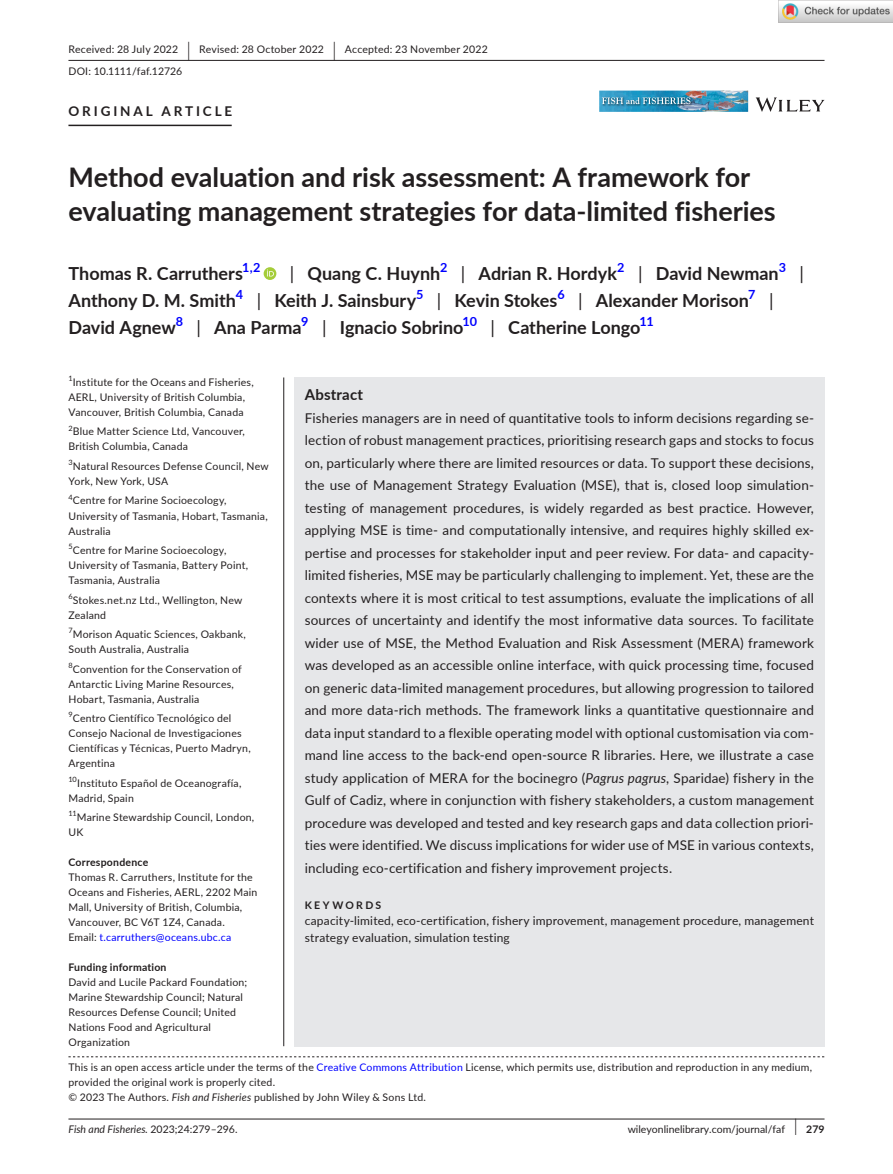
<style>
.page{position:relative;width:893px;height:1174px;background:#fff}
.page>*{position:absolute;margin:0;border:0;box-sizing:border-box;transform-origin:0 0}
.t1{font:700 27px/34.5px "Lato";color:#231f20}
.t2{font:700 18px "Lato";color:#231f20}
.t3{font:18px "Lato";color:#231f20}
.t4{font:700 15px "Lato";letter-spacing:.015em;color:#231f20}
.t5{font:13.5px/22.5px "Lato";letter-spacing:.01em;color:#231f20;text-align:justify}
.t6{font:700 13.5px "Lato";letter-spacing:.215em;color:#231f20}
.t7{font:700 12.6px "Lato";color:#00f}
.t8{font:12px/16.5px "Lato";letter-spacing:.015em;color:#231f20}
.t9{font:10.5px/15px "Lato";letter-spacing:.02em;color:#231f20}
.t10{font:10.5px "Lato";color:#231f20}
.t11{font:italic 10.5px "Lato";color:#231f20}
.t12{font:700 10.5px "Lato";letter-spacing:.02em;color:#231f20}
.t13{font:700 10.5px "Lato";letter-spacing:.22em;color:#231f20}
.t14{font:7.35px "Lato";color:#231f20}
.s1{font-size:19.65px}
.s2{font-weight:400}
.s3{color:#00f}
.s4{font-style:italic}
.s5{font-style:normal}
.s6{font-size:17.4px}
.s7{font-weight:700}
</style>
<div class="page">
<hr style="left:68px;top:1118px;width:756px;height:1px;background:#231f20">
<svg style="left:756px;top:97px;width:68px;height:15px"></svg>
<img style="left:599px;top:91px;width:149px;height:21px">
<img style="left:600px;top:96px;width:93px;height:11px">
<svg style="left:602px;top:97px;width:88px;height:7px"></svg>
<hr style="left:68px;top:60px;width:756px;height:1px;background:#231f20">
<hr style="left:68px;top:125px;width:164px;height:1px;background:#231f20">
<svg style="left:264px;top:267px;width:12px;height:13px"></svg>
<svg style="left:267px;top:269px;width:7px;height:7px"></svg>
<hr style="left:283px;top:377px;width:1px;height:669px;background:#231f20">
<svg style="left:68px;top:1056px;width:756px;height:1px"></svg>
<div style="left:294px;top:377px;width:530px;height:575px;background:#e6e7e9"></div>
<div style="left:294px;top:948px;width:530px;height:98px;background:#e6e7e9"></div>
<img style="left:779px;top:0;width:114px;height:23px">
<p class="t9" style="left:68px;top:38px;width:421px;line-height:21.8px">Received: 28 July 2022 <span class="s1">|</span> Revised: 28 October 2022 <span class="s1">|</span> Accepted: 23 November 2022<br>DOI: 10.1111/faf.12726</p>
<p class="t6" style="left:68px;top:101px;width:165px">ORIGINAL ARTICLE</p>
<h1 class="t1" style="left:68px;top:159px;width:709px">Method evaluation and risk assessment: A framework for evaluating management strategies for data-limited fisheries</h1>
<h2 class="t2" style="left:68px;top:260px;width:176px">Thomas R. Carruthers</h2>
<p class="t7" style="left:242px;top:258px;width:20px">1,2</p>
<h2 class="t2" style="left:290px;top:260px;width:152px"><span class="s2">|</span> Quang C. Huynh</h2>
<p class="t7" style="left:440px;top:258px;width:9px">2</p>
<h2 class="t2" style="left:461px;top:260px;width:158px"><span class="s2">|</span> Adrian R. Hordyk</h2>
<p class="t7" style="left:617px;top:258px;width:9px">2</p>
<h2 class="t2" style="left:638px;top:260px;width:142px"><span class="s2">|</span> David Newman</h2>
<p class="t7" style="left:779px;top:258px;width:9px">3</p>
<h2 class="t3" style="left:799px;top:260px;width:6px">|</h2>
<h2 class="t2" style="left:68px;top:287px;width:169px">Anthony D. M. Smith</h2>
<p class="t7" style="left:236px;top:285px;width:9px">4</p>
<h2 class="t2" style="left:257px;top:287px;width:161px"><span class="s2">|</span> Keith J. Sainsbury</h2>
<p class="t7" style="left:416px;top:285px;width:9px">5</p>
<h2 class="t2" style="left:437px;top:287px;width:122px"><span class="s2">|</span> Kevin Stokes</h2>
<p class="t7" style="left:557px;top:285px;width:9px">6</p>
<h2 class="t2" style="left:578px;top:287px;width:172px"><span class="s2">|</span> Alexander Morison</h2>
<p class="t7" style="left:748px;top:285px;width:9px">7</p>
<h2 class="t3" style="left:769px;top:287px;width:6px">|</h2>
<h2 class="t2" style="left:68px;top:314px;width:109px">David Agnew</h2>
<p class="t7" style="left:176px;top:312px;width:9px">8</p>
<h2 class="t2" style="left:197px;top:314px;width:107px"><span class="s2">|</span> Ana Parma</h2>
<p class="t7" style="left:301px;top:312px;width:9px">9</p>
<h2 class="t2" style="left:322px;top:314px;width:143px"><span class="s2">|</span> Ignacio Sobrino</h2>
<p class="t7" style="left:463px;top:312px;width:16px">10</p>
<h2 class="t2" style="left:491px;top:314px;width:151px"><span class="s2">|</span> Catherine Longo</h2>
<p class="t7" style="left:639px;top:312px;width:16px">11</p>
<p class="t14" style="left:68px;top:373px;width:6px">1</p>
<p class="t9" style="left:68px;top:374px;width:187px;text-indent:4px">Institute for the Oceans and Fisheries,<br>AERL, University of British Columbia,<br>Vancouver, British Columbia, Canada</p>
<p class="t9" style="left:68px;top:424px;width:178px"><sup>2</sup>Blue Matter Science Ltd, Vancouver,<br>British Columbia, Canada</p>
<p class="t9" style="left:68px;top:458px;width:202px"><sup>3</sup>Natural Resources Defense Council, New<br>York, New York, USA</p>
<p class="t9" style="left:68px;top:493px;width:201px"><sup>4</sup>Centre for Marine Socioecology,<br>University of Tasmania, Hobart, Tasmania,<br>Australia</p>
<p class="t9" style="left:68px;top:542px;width:181px"><sup>5</sup>Centre for Marine Socioecology,<br>University of Tasmania, Battery Point,<br>Tasmania, Australia</p>
<p class="t9" style="left:68px;top:592px;width:175px"><sup>6</sup>Stokes.net.nz Ltd., Wellington, New<br>Zealand</p>
<p class="t9" style="left:68px;top:626px;width:179px"><sup>7</sup>Morison Aquatic Sciences, Oakbank,<br>South Australia, Australia</p>
<p class="t9" style="left:68px;top:661px;width:175px"><sup>8</sup>Convention for the Conservation of<br>Antarctic Living Marine Resources,<br>Hobart, Tasmania, Australia</p>
<p class="t9" style="left:68px;top:710px;width:184px"><sup>9</sup>Centro Científico Tecnológico del<br>Consejo Nacional de Investigaciones<br>Científicas y Técnicas, Puerto Madryn,<br>Argentina</p>
<p class="t9" style="left:68px;top:775px;width:175px"><sup>10</sup>Instituto Español de Oceanografía,<br>Madrid, Spain</p>
<p class="t14" style="left:68px;top:808px;width:10px">11</p>
<p class="t9" style="left:68px;top:809px;width:187px;text-indent:8px">Marine Stewardship Council, London,<br>UK</p>
<p class="t12" style="left:68px;top:854px;width:81px">Correspondence</p>
<p class="t9" style="left:68px;top:869px;width:190px">Thomas R. Carruthers, Institute for the Oceans and Fisheries, AERL, 2202 Main Mall, University of British, Columbia, Vancouver, BC V6T 1Z4, Canada.<br>Email: <span class="s3">t.carruthers@oceans.ubc.ca</span></p>
<p class="t12" style="left:68px;top:959px;width:100px">Funding information</p>
<p class="t9" style="left:68px;top:974px;width:180px">David and Lucile Packard Foundation;<br>Marine Stewardship Council; Natural<br>Resources Defense Council; United<br>Nations Food and Agricultural<br>Organization</p>
<p class="t9" style="left:68px;top:1059px;width:745px">This is an open access article under the terms of the <span class="s3">Creative Commons Attribution</span> License, which permits use, distribution and reproduction in any medium, provided the original work is properly cited.<br>© 2023 The Authors. <span class="s4">Fish and Fisheries</span> published by John Wiley &amp; Sons Ltd.</p>
<p class="t4" style="left:305px;top:383px;width:60px">Abstract</p>
<p class="t5" style="left:305px;top:406px;width:511px">Fisheries managers are in need of quantitative tools to inform decisions regarding se&shy;lection of robust management practices, prioritising research gaps and stocks to focus on, particularly where there are limited resources or data. To support these decisions, the use of Management Strategy Evaluation (MSE), that is, closed loop simulation&shy;testing of management procedures, is widely regarded as best practice. However, applying MSE is time- and computationally intensive, and requires highly skilled ex&shy;pertise and processes for stakeholder input and peer review. For data- and capacity&shy;limited fisheries, MSE may be particularly challenging to implement. Yet, these are the contexts where it is most critical to test assumptions, evaluate the implications of all sources of uncertainty and identify the most informative data sources. To facilitate wider use of MSE, the Method Evaluation and Risk Assessment (MERA) framework was developed as an accessible online interface, with quick processing time, focused on generic data-limited management procedures, but allowing progression to tailored and more data-rich methods. The framework links a quantitative questionnaire and data input standard to a flexible operating model with optional customisation via com&shy;mand line access to the back-end open-source R libraries. Here, we illustrate a case study application of MERA for the bocinegro (<span class="s4">Pagrus pagrus</span>, Sparidae) fishery in the Gulf of Cadiz, where in conjunction with fishery stakeholders, a custom management procedure was developed and tested and key research gaps and data collection priori&shy;ties were identified. We discuss implications for wider use of MSE in various contexts, including eco-certification and fishery improvement projects.</p>
<p class="t13" style="left:305px;top:897px;width:78px">KEYWORDS</p>
<p class="t8" style="left:305px;top:912px;width:511px">capacity-limited, eco-certification, fishery improvement, management procedure, management strategy evaluation, simulation testing</p>
<p class="t11" style="left:68px;top:1121px;width:171px">Fish and Fisheries. <span class="s5">2023;24:279–296.</span></p>
<p class="t10" style="left:628px;top:1121px;width:198px">wileyonlinelibrary.com/journal/faf <span class="s6">|</span> <span class="s7">279</span></p>
</div>
